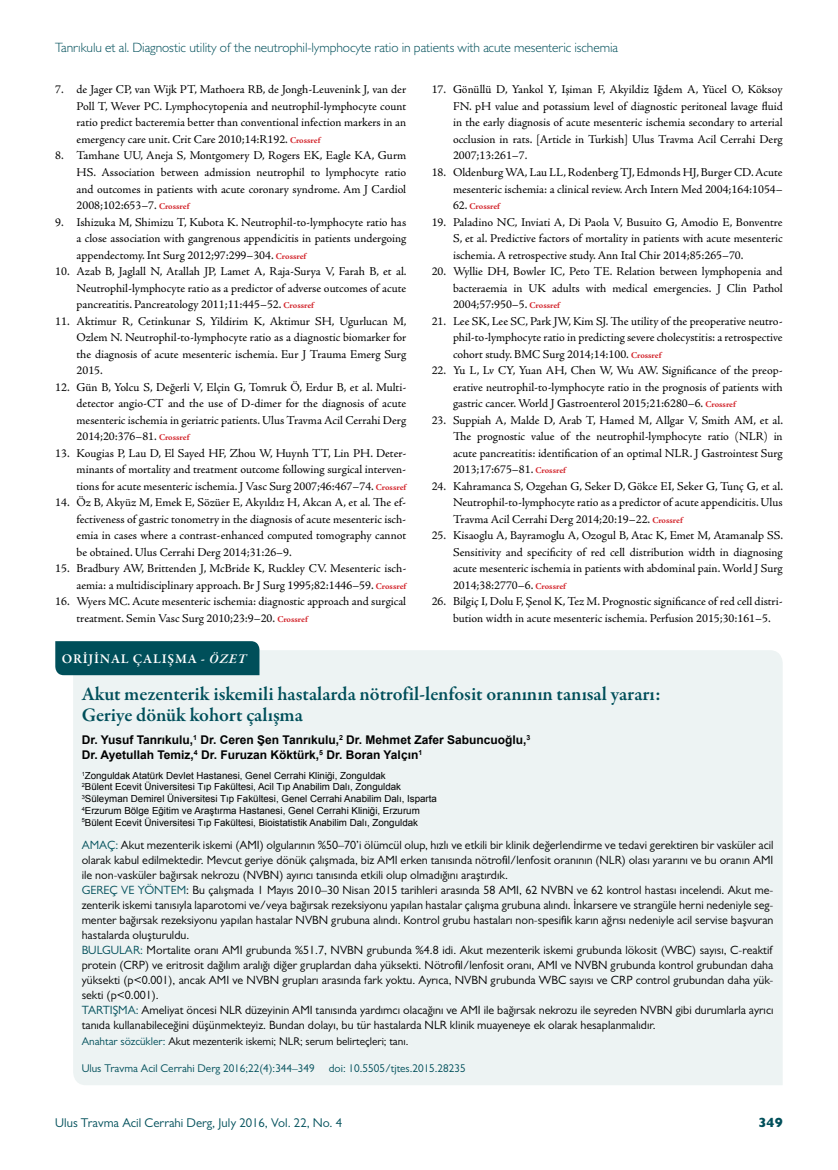
<style>
.page{position:relative;width:838px;height:1170px;background:#fff}
.page>*{position:absolute;margin:0;border:0;box-sizing:border-box;transform-origin:0 0}
.t1{font:600 19.5px/21px "Garamond Premr Pro";color:#004f5a}
.t2{font:300 13.5px "Gill Sans MT Pro";letter-spacing:-.005em;color:#004f5a}
.t3{font:600 13.5px "Garamond Premr Pro";letter-spacing:.055em;color:#fff}
.t4{font:800 13.5px "Gill Sans MT Pro";color:#004f5a}
.t5{font:12.75px "Gill Sans MT Pro";color:#004f5a}
.t6{font:12px/16.5px "Adobe Jenson Pro";color:#000;text-align:justify}
.t7{font:12px/15px "Gill Sans MT Pro";color:#000}
.t8{font:700 12px/14.4px "Arial";color:#000}
.t9{font:11.25px "Gill Sans MT Pro";color:#004f5a}
.t10{font:11.25px "Gill Sans MT Pro";color:#000}
.t11{font:9.75px/11.7px "Arial";color:#000}
.t12{font:700 9px "Adobe Jenson Pro";letter-spacing:-.005em;color:#d2232a}
.s1{font-weight:700;font-size:9px;color:#d2232a}
.s2{font-weight:400;font-size:12px;color:#000}
.s3{font-style:italic}
.s4{color:#004f5a}
</style>
<div class="page">
<div style="left:73px;top:650px;width:709px;height:435px;background:#edf3f3"></div>
<div style="left:55px;top:641px;width:204px;height:34px;background:#004f5a"></div>
<p class="t2" style="left:55px;top:39px;width:564px">Tanrıkulu et al. Diagnostic utility of the neutrophil-lymphocyte ratio in patients with acute mesenteric ischemia</p>
<p class="t6" style="left:77px;top:82px;width:331px;text-indent:-21px">7. de Jager CP, van Wijk PT, Mathoera RB, de Jongh-Leuvenink J, van der Poll T, Wever PC. Lymphocytopenia and neutrophil-lymphocyte count ratio predict bacteremia better than conventional infection markers in an emergency care unit. Crit Care 2010;14:R192. <span class="s1">Crossref</span></p>
<p class="t6" style="left:77px;top:148px;width:331px;text-indent:-21px">8. Tamhane UU, Aneja S, Montgomery D, Rogers EK, Eagle KA, Gurm HS. Association between admission neutrophil to lymphocyte ratio and outcomes in patients with acute coronary syndrome. Am J Cardiol 2008;102:653–7. <span class="s1">Crossref</span></p>
<p class="t6" style="left:77px;top:214px;width:331px;text-indent:-21px">9. Ishizuka M, Shimizu T, Kubota K. Neutrophil-to-lymphocyte ratio has a close association with gangrenous appendicitis in patients undergoing appendectomy. Int Surg 2012;97:299–304. <span class="s1">Crossref</span></p>
<p class="t6" style="left:77px;top:263px;width:331px;text-indent:-21px">10. Azab B, Jaglall N, Atallah JP, Lamet A, Raja-Surya V, Farah B, et al.<br>Neutrophil-lymphocyte ratio as a predictor of adverse outcomes of acute pancreatitis. Pancreatology 2011;11:445–52. <span class="s1">Crossref</span></p>
<p class="t6" style="left:77px;top:313px;width:331px;text-indent:-21px">11. Aktimur R, Cetinkunar S, Yildirim K, Aktimur SH, Ugurlucan M, Ozlem N. Neutrophil-to-lymphocyte ratio as a diagnostic biomarker for the diagnosis of acute mesenteric ischemia. Eur J Trauma Emerg Surg 2015.</p>
<p class="t6" style="left:77px;top:379px;width:331px;text-indent:-21px">12. Gün B, Yolcu S, Değerli V, Elçin G, Tomruk Ö, Erdur B, et al. Multi&shy;detector angio-CT and the use of D-dimer for the diagnosis of acute mesenteric ischemia in geriatric patients. Ulus Travma Acil Cerrahi Derg 2014;20:376–81. <span class="s1">Crossref</span></p>
<p class="t6" style="left:77px;top:445px;width:331px;text-indent:-21px">13. Kougias P, Lau D, El Sayed HF, Zhou W, Huynh TT, Lin PH. Deter&shy;minants of mortality and treatment outcome following surgical interven&shy;tions for acute mesenteric ischemia. J Vasc Surg 2007;46:467–74. <span class="s1">Crossref</span></p>
<p class="t6" style="left:77px;top:494px;width:331px;text-indent:-21px">14. Öz B, Akyüz M, Emek E, Sözüer E, Akyıldız H, Akcan A, et al. The ef&shy;fectiveness of gastric tonometry in the diagnosis of acute mesenteric isch&shy;emia in cases where a contrast-enhanced computed tomography cannot be obtained. Ulus Cerrahi Derg 2014;31:26–9.</p>
<p class="t6" style="left:55px;top:560px;width:352px;text-align:right">15. Bradbury AW, Brittenden J, McBride K, Ruckley CV. Mesenteric isch&shy;aemia: a multidisciplinary approach. Br J Surg 1995;82:1446–59. <span class="s1">Crossref</span></p>
<p class="t6" style="left:77px;top:593px;width:331px;text-indent:-21px">16. Wyers MC. Acute mesenteric ischemia: diagnostic approach and surgical treatment. Semin Vasc Surg 2010;23:9–20. <span class="s1">Crossref</span></p>
<p class="t6" style="left:453px;top:82px;width:331px;text-indent:-21px">17. Gönüllü D, Yankol Y, Işiman F, Akyildiz Iğdem A, Yücel O, Köksoy FN. pH value and potassium level of diagnostic peritoneal lavage fluid in the early diagnosis of acute mesenteric ischemia secondary to arterial occlusion in rats. [Article in Turkish] Ulus Travma Acil Cerrahi Derg 2007;13:261–7.</p>
<p class="t6" style="left:432px;top:164px;width:352px;text-align:right">18. Oldenburg WA, Lau LL, Rodenberg TJ, Edmonds HJ, Burger CD. Acute mesenteric ischemia: a clinical review. Arch Intern Med 2004;164:1054–</p>
<p class="t12" style="left:453px;top:201px;width:48px"><span class="s2">62.</span> Crossref</p>
<p class="t6" style="left:453px;top:214px;width:331px;text-indent:-21px">19. Paladino NC, Inviati A, Di Paola V, Busuito G, Amodio E, Bonventre S, et al. Predictive factors of mortality in patients with acute mesenteric ischemia. A retrospective study. Ann Ital Chir 2014;85:265–70.</p>
<p class="t6" style="left:453px;top:263px;width:331px;text-indent:-21px">20. Wyllie DH, Bowler IC, Peto TE. Relation between lymphopenia and bacteraemia in UK adults with medical emergencies. J Clin Pathol 2004;57:950–5. <span class="s1">Crossref</span></p>
<p class="t6" style="left:453px;top:313px;width:331px;text-indent:-21px">21. Lee SK, Lee SC, Park JW, Kim SJ. The utility of the preoperative neutro&shy;phil-to-lymphocyte ratio in predicting severe cholecystitis: a retrospective cohort study. BMC Surg 2014;14:100. <span class="s1">Crossref</span></p>
<p class="t6" style="left:453px;top:362px;width:331px;text-indent:-21px">22. Yu L, Lv CY, Yuan AH, Chen W, Wu AW. Significance of the preop&shy;erative neutrophil-to-lymphocyte ratio in the prognosis of patients with gastric cancer. World J Gastroenterol 2015;21:6280–6. <span class="s1">Crossref</span></p>
<p class="t6" style="left:453px;top:412px;width:331px;text-indent:-21px">23. Suppiah A, Malde D, Arab T, Hamed M, Allgar V, Smith AM, et al.<br>The prognostic value of the neutrophil-lymphocyte ratio (NLR) in acute pancreatitis: identification of an optimal NLR. J Gastrointest Surg 2013;17:675–81. <span class="s1">Crossref</span></p>
<p class="t6" style="left:453px;top:478px;width:331px;text-indent:-21px">24. Kahramanca S, Ozgehan G, Seker D, Gökce EI, Seker G, Tunç G, et al.<br>Neutrophil-to-lymphocyte ratio as a predictor of acute appendicitis. Ulus Travma Acil Cerrahi Derg 2014;20:19–22. <span class="s1">Crossref</span></p>
<p class="t6" style="left:453px;top:527px;width:331px;text-indent:-21px">25. Kisaoglu A, Bayramoglu A, Ozogul B, Atac K, Emet M, Atamanalp SS.<br>Sensitivity and specificity of red cell distribution width in diagnosing acute mesenteric ischemia in patients with abdominal pain. World J Surg 2014;38:2770–6. <span class="s1">Crossref</span></p>
<p class="t6" style="left:453px;top:593px;width:331px;text-indent:-21px">26. Bilgiç I, Dolu F, Şenol K, Tez M. Prognostic significance of red cell distri&shy;bution width in acute mesenteric ischemia. Perfusion 2015;30:161–5.</p>
<p class="t3" style="left:62px;top:650px;width:186px">ORİJİNAL ÇALIŞMA - <span class="s3">ÖZET</span></p>
<h1 class="t1" style="left:82px;top:684px;width:581px">Akut mezenterik iskemili hastalarda nötrofil-lenfosit oranının tanısal yararı:<br>Geriye dönük kohort çalışma</h1>
<p class="t8" style="left:82px;top:732px;width:450px">Dr. Yusuf Tanrıkulu,<sup>1</sup> Dr. Ceren Şen Tanrıkulu,<sup>2</sup> Dr. Mehmet Zafer Sabuncuoğlu,<sup>3<br></sup>Dr. Ayetullah Temiz,<sup>4</sup> Dr. Furuzan Köktürk,<sup>5</sup> Dr. Boran Yalçın<sup>1</sup></p>
<p class="t11" style="left:82px;top:769px;width:357px"><sup>1</sup>Zonguldak Atatürk Devlet Hastanesi, Genel Cerrahi Kliniği, Zonguldak<br><sup>2</sup>Bülent Ecevit Üniversitesi Tıp Fakültesi, Acil Tıp Anabilim Dalı, Zonguldak <sup>3</sup>Süleyman Demirel Üniversitesi Tıp Fakültesi, Genel Cerrahi Anabilim Dalı, Isparta <sup>4</sup>Erzurum Bölge Eğitim ve Araştırma Hastanesi, Genel Cerrahi Kliniği, Erzurum <sup>5</sup>Bülent Ecevit Üniversitesi Tıp Fakültesi, Bioistatistik Anabilim Dalı, Zonguldak</p>
<p class="t7" style="left:82px;top:837px;width:693px"><span class="s4">AMAÇ:</span> Akut mezenterik iskemi (AMI) olgularının %50–70’i ölümcül olup, hızlı ve etkili bir klinik değerlendirme ve tedavi gerektiren bir vasküler acil olarak kabul edilmektedir. Mevcut geriye dönük çalışmada, biz AMI erken tanısında nötrofil/lenfosit oranının (NLR) olası yararını ve bu oranın AMI ile non-vasküler bağırsak nekrozu (NVBN) ayırıcı tanısında etkili olup olmadığını araştırdık.<br><span class="s4">GEREÇ VE YÖNTEM</span>: Bu çalışmada 1 Mayıs 2010–30 Nisan 2015 tarihleri arasında 58 AMI, 62 NVBN ve 62 kontrol hastası incelendi. Akut me&shy;zenterik iskemi tanısıyla laparotomi ve/veya bağırsak rezeksiyonu yapılan hastalar çalışma grubuna alındı. İnkarsere ve strangüle herni nedeniyle seg&shy;menter bağırsak rezeksiyonu yapılan hastalar NVBN grubuna alındı. Kontrol grubu hastaları non-spesifik karın ağrısı nedeniyle acil servise başvuran hastalarda oluşturuldu.<br><span class="s4">BULGULAR:</span> Mortalite oranı AMI grubunda %51.7, NVBN grubunda %4.8 idi. Akut mezenterik iskemi grubunda lökosit (WBC) sayısı, C-reaktif protein (CRP) ve eritrosit dağılım aralığı diğer gruplardan daha yüksekti. Nötrofil/lenfosit oranı, AMI ve NVBN grubunda kontrol grubundan daha yüksekti (p&lt;0.001), ancak AMI ve NVBN grupları arasında fark yoktu. Ayrıca, NVBN grubunda WBC sayısı ve CRP control grubundan daha yük&shy;sekti (p&lt;0.001).<br><span class="s4">TARTIŞMA:</span> Ameliyat öncesi NLR düzeyinin AMI tanısında yardımcı olacağını ve AMI ile bağırsak nekrozu ile seyreden NVBN gibi durumlarla ayrıcı tanıda kullanabileceğini düşünmekteyiz. Bundan dolayı, bu tür hastalarda NLR klinik muayeneye ek olarak hesaplanmalıdır.</p>
<p class="t10" style="left:82px;top:1034px;width:328px"><span class="s4">Anahtar sözcükler:</span> Akut mezenterik iskemi; NLR; serum belirteçleri; tanı.</p>
<p class="t9" style="left:82px;top:1061px;width:234px">Ulus Travma Acil Cerrahi Derg 2016;22(4):344–349</p>
<p class="t9" style="left:329px;top:1061px;width:138px">doi: 10.5505/tjtes.2015.28235</p>
<p class="t5" style="left:55px;top:1115px;width:288px">Ulus Travma Acil Cerrahi Derg, July 2016, Vol. 22, No. 4</p>
<p class="t4" style="left:758px;top:1114px;width:26px">349</p>
</div>
